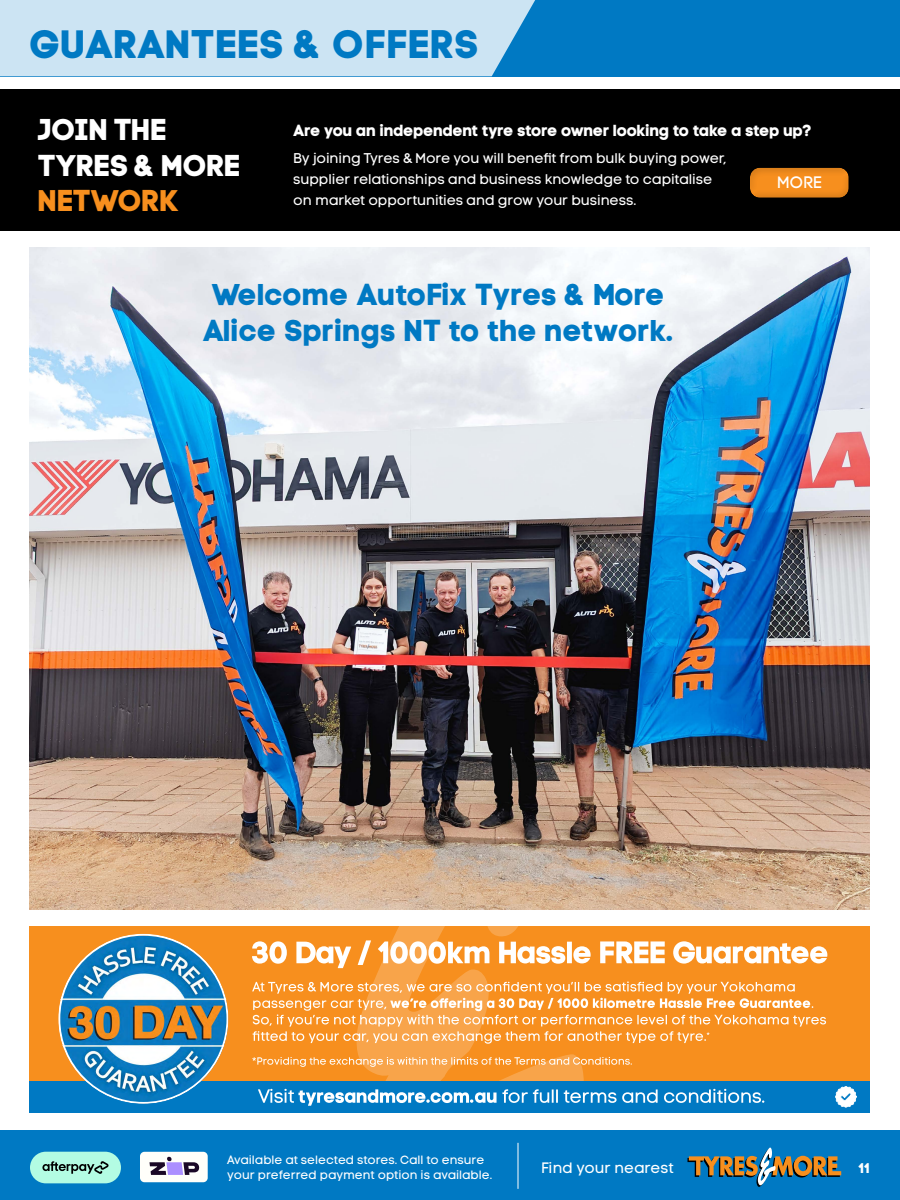
<style>
.page{position:relative;width:900px;height:1200px;background:#fff}
.page>*{position:absolute;margin:0;border:0;box-sizing:border-box;transform-origin:0 0}
.t1{font:39.5px "Code Pro Bold LC";color:#0079c3}
.t2{font:30.05px/36px "Code Pro Bold LC";color:#0079c3}
.t3{font:29.85px/35.7px "Code Pro Bold LC";letter-spacing:-.025em;color:#fff}
.t4{font:29.85px "Code Pro Bold LC";letter-spacing:-.025em;color:#f78f1e}
.t5{font:16.45px "Code Pro LC";color:#fff}
.t6{font:16px "Code Pro Bold LC";letter-spacing:-.02em;color:#fff}
.t7{font:15px "Code Pro LC";color:#fff}
.t8{font:14px/21px "Code Pro LC";letter-spacing:-.01em;color:#fff}
.t9{font:14px "Code Pro Bold LC";color:#fff}
.t10{font:12px/15.5px "Code Pro LC";color:#fff}
</style>
<div class="page">
<div style="left:0;top:1130px;width:900px;height:70px;background:#0079c3"></div>
<svg style="left:687px;top:1148px;width:154px;height:39px"></svg>
<div style="left:140px;top:1152px;width:68px;height:30px;background:#fffffa;border-radius:5px"></div>
<svg style="left:149px;top:1157px;width:50px;height:18px"></svg>
<div style="left:30px;top:1152px;width:91px;height:31px;background:#b3fce3;border-radius:16px"></div>
<svg style="left:42px;top:1161px;width:67px;height:13px"></svg>
<hr style="left:518px;top:1143px;width:1px;height:46px;background:#fff">
<div style="left:0;top:0;width:900px;height:76px;background:#0079c3"></div>
<div style="left:30px;top:926px;width:840px;height:182px;background:#f78f1e"></div>
<svg style="left:338px;top:926px;width:246px;height:155px"></svg>
<div style="left:30px;top:1081px;width:840px;height:32px;background:#0079c3"></div>
<svg style="left:252px;top:940px;width:575px;height:28px"></svg>
<svg style="left:252px;top:981px;width:574px;height:63px"></svg>
<svg style="left:252px;top:1057px;width:380px;height:10px"></svg>
<img style="left:58px;top:934px;width:170px;height:170px;border-radius:85px">
<svg style="left:835px;top:1086px;width:22px;height:22px"></svg>
<svg style="left:258px;top:1088px;width:506px;height:18px"></svg>
<div style="left:0;top:0;width:535px;height:76px;background:#cce4f3"></div>
<div style="left:0;top:89px;width:900px;height:142px;background:#000"></div>
<div style="left:745px;top:164px;width:108px;height:34px;background:#000;opacity:.16"></div>
<img style="left:30px;top:248px;width:840px;height:661px">
<h1 class="t1" style="left:29px;top:20px;width:451px">GUARANTEES &amp; OFFERS</h1>
<h3 class="t3" style="left:38px;top:111px;width:205px">JOIN THE<br>TYRES &amp; MORE</h3>
<h3 class="t4" style="left:38px;top:183px;width:143px">NETWORK</h3>
<p class="t6" style="left:293px;top:121px;width:520px">Are you an independent tyre store owner looking to take a step up?</p>
<p class="t8" style="left:293px;top:148px;width:435px">By joining Tyres &amp; More you will benefit from bulk buying power, supplier relationships and business knowledge to capitalise on market opportunities and grow your business.</p>
<p class="t5" style="left:777px;top:172px;width:47px">MORE</p>
<h2 class="t2" style="left:203px;top:276px;width:473px">Welcome AutoFix Tyres &amp; More<br>Alice Springs NT to the network.</h2>
<p class="t10" style="left:227px;top:1152px;width:266px">Available at selected stores. Call to ensure your preferred payment option is available.</p>
<p class="t7" style="left:541px;top:1159px;width:134px">Find your nearest</p>
<p class="t9" style="left:859px;top:1159px;width:13px">11</p>
</div>
